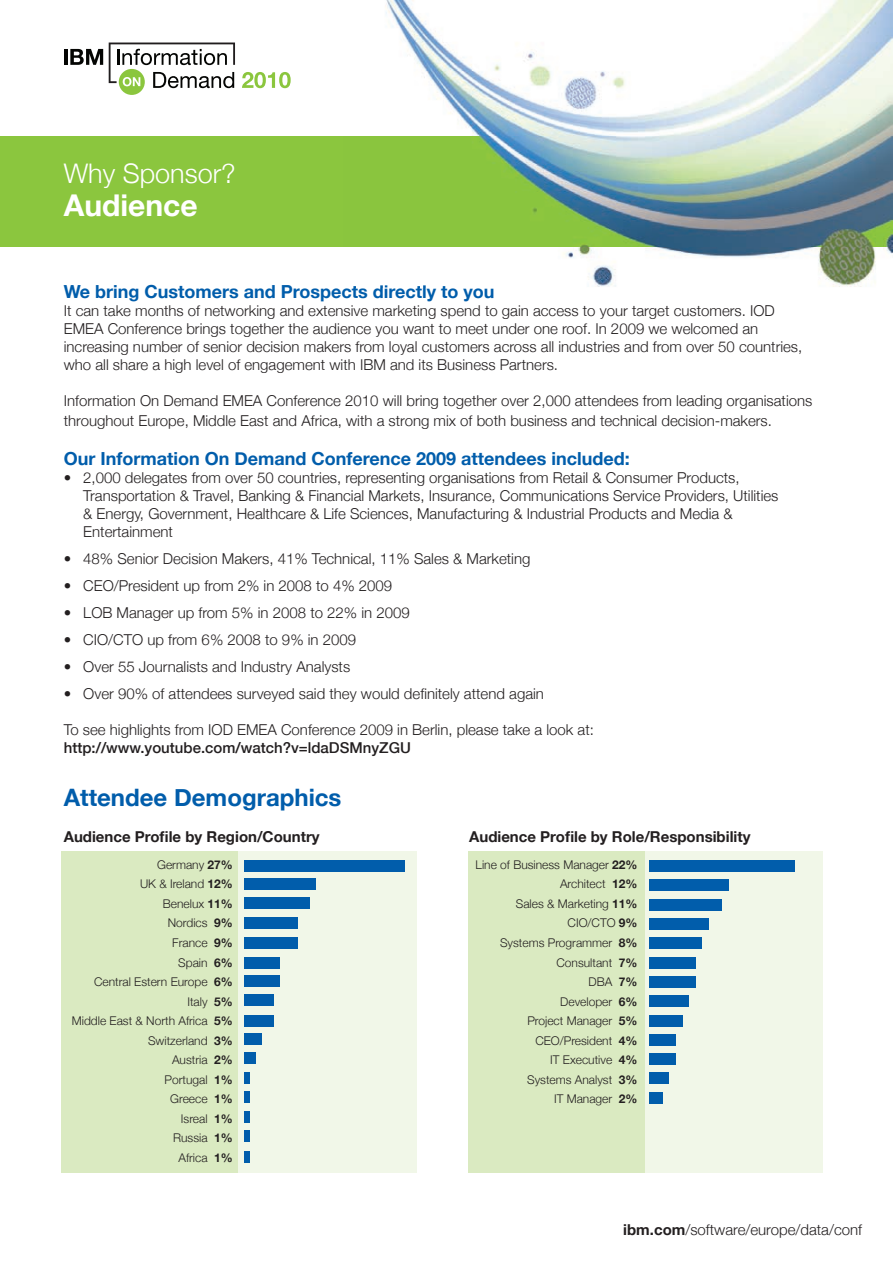
<style>
.page{position:relative;width:893px;height:1263px;background:#fff}
.page>*{position:absolute;margin:0;border:0;box-sizing:border-box;transform-origin:0 0}
.t1{font:700 30px "Helvetica Neue";color:#fff}
.t2{font:300 27px "Helvetica Neue";color:#fff}
.t3{font:700 24px "Helvetica Neue";color:#015dab}
.t4{font:700 18px "Helvetica Neue";color:#015dab}
.t5{font:300 15px/18px "Helvetica Neue";color:#231f20}
.t6{font:700 15px "Helvetica Neue";color:#231f20}
.t7{font:500 15px "Helvetica Neue";color:#231f20}
.t8{font:300 12px/19.5px "Helvetica Neue";color:#231f20;text-align:right}
.s1{font-weight:700}
</style>
<div class="page">
<div style="left:0;top:136px;width:893px;height:111px;background:#8bc63e"></div>
<div style="left:62px;top:851px;width:178px;height:321px;background:#daeac1"></div>
<div style="left:238px;top:851px;width:179px;height:321px;background:#f1f7e8"></div>
<div style="left:468px;top:851px;width:177px;height:321px;background:#daeac1"></div>
<div style="left:645px;top:851px;width:178px;height:321px;background:#f1f7e8"></div>
<hr style="left:64px;top:49px;width:3px;height:16px;background:#040503">
<svg style="left:70px;top:49px;width:33px;height:16px"></svg>
<svg style="left:242px;top:72px;width:49px;height:16px"></svg>
<div style="left:119px;top:69px;width:26px;height:26px;background:#8bc63e;border-radius:50%"></div>
<svg style="left:109px;top:43px;width:126px;height:45px"></svg>
<div style="left:244px;top:860px;width:161px;height:12px;background:#015dab"></div>
<div style="left:244px;top:879px;width:72px;height:11px;background:#015dab"></div>
<div style="left:244px;top:897px;width:66px;height:12px;background:#015dab"></div>
<div style="left:244px;top:917px;width:54px;height:11px;background:#015dab"></div>
<div style="left:244px;top:937px;width:54px;height:11px;background:#015dab"></div>
<div style="left:244px;top:957px;width:36px;height:11px;background:#015dab"></div>
<div style="left:244px;top:975px;width:36px;height:12px;background:#015dab"></div>
<div style="left:244px;top:995px;width:30px;height:11px;background:#015dab"></div>
<div style="left:244px;top:1015px;width:30px;height:11px;background:#015dab"></div>
<div style="left:244px;top:1033px;width:18px;height:12px;background:#015dab"></div>
<div style="left:244px;top:1052px;width:12px;height:12px;background:#015dab"></div>
<div style="left:244px;top:1072px;width:6px;height:12px;background:#015dab"></div>
<div style="left:244px;top:1091px;width:6px;height:12px;background:#015dab"></div>
<div style="left:244px;top:1111px;width:6px;height:11px;background:#015dab"></div>
<div style="left:244px;top:1130px;width:6px;height:12px;background:#015dab"></div>
<div style="left:244px;top:1151px;width:6px;height:11px;background:#015dab"></div>
<div style="left:649px;top:860px;width:145px;height:12px;background:#015dab"></div>
<div style="left:649px;top:880px;width:79px;height:11px;background:#015dab"></div>
<div style="left:649px;top:899px;width:73px;height:11px;background:#015dab"></div>
<div style="left:649px;top:918px;width:60px;height:12px;background:#015dab"></div>
<div style="left:649px;top:937px;width:53px;height:12px;background:#015dab"></div>
<div style="left:649px;top:957px;width:46px;height:11px;background:#015dab"></div>
<div style="left:649px;top:976px;width:46px;height:12px;background:#015dab"></div>
<div style="left:649px;top:995px;width:40px;height:12px;background:#015dab"></div>
<div style="left:649px;top:1015px;width:33px;height:11px;background:#015dab"></div>
<div style="left:649px;top:1034px;width:27px;height:12px;background:#015dab"></div>
<div style="left:649px;top:1053px;width:27px;height:12px;background:#015dab"></div>
<div style="left:649px;top:1073px;width:20px;height:11px;background:#015dab"></div>
<div style="left:649px;top:1092px;width:13px;height:11px;background:#015dab"></div>
<img style="left:385px;top:0;width:508px;height:287px">
<img style="left:353px;top:285px;width:140px;height:2px">
<img style="left:385px;top:136px;width:508px;height:111px">
<h2 class="t2" style="left:64px;top:157px;width:174px">Why Sponsor?</h2>
<h1 class="t1" style="left:64px;top:187px;width:135px">Audience</h1>
<p class="t4" style="left:64px;top:281px;width:432px">We bring Customers and Prospects directly to you</p>
<p class="t5" style="left:64px;top:302px;width:740px">It can take months of networking and extensive marketing spend to gain access to your target customers. IOD EMEA Conference brings together the audience you want to meet under one roof. In 2009 we welcomed an increasing number of senior decision makers from loyal customers across all industries and from over 50 countries, who all share a high level of engagement with IBM and its Business Partners.</p>
<p class="t5" style="left:64px;top:391px;width:750px;line-height:19.5px">Information On Demand EMEA Conference 2010 will bring together over 2,000 attendees from leading organisations throughout Europe, Middle East and Africa, with a strong mix of both business and technical decision-makers.</p>
<p class="t4" style="left:64px;top:447px;width:567px">Our Information On Demand Conference 2009 attendees included:</p>
<p class="t5" style="left:83px;top:468px;width:697px;text-indent:-20px">• 2,000 delegates from over 50 countries, representing organisations from Retail &amp; Consumer Products, Transportation &amp; Travel, Banking &amp; Financial Markets, Insurance, Communications Service Providers, Utilities &amp; Energy, Government, Healthcare &amp; Life Sciences, Manufacturing &amp; Industrial Products and Media &amp; Entertainment</p>
<p class="t5" style="left:64px;top:549px;width:468px">• 48% Senior Decision Makers, 41% Technical, 11% Sales &amp; Marketing</p>
<p class="t5" style="left:64px;top:576px;width:330px">• CEO/President up from 2% in 2008 to 4% 2009</p>
<p class="t5" style="left:64px;top:603px;width:348px">• LOB Manager up from 5% in 2008 to 22% in 2009</p>
<p class="t5" style="left:64px;top:630px;width:294px">• CIO/CTO up from 6% 2008 to 9% in 2009</p>
<p class="t5" style="left:64px;top:657px;width:288px">• Over 55 Journalists and Industry Analysts</p>
<p class="t5" style="left:64px;top:684px;width:482px">• Over 90% of attendees surveyed said they would definitely attend again</p>
<p class="t5" style="left:64px;top:720px;width:532px">To see highlights from IOD EMEA Conference 2009 in Berlin, please take a look at:</p>
<p class="t7" style="left:64px;top:738px;width:349px">http://www.youtube.com/watch?v=ldaDSMnyZGU</p>
<h3 class="t3" style="left:64px;top:783px;width:279px">Attendee Demographics</h3>
<p class="t6" style="left:64px;top:827px;width:257px">Audience Profile by Region/Country</p>
<p class="t8" style="left:72px;top:855px;width:163px">Germany <span class="s1">27%<br></span>UK &amp; Ireland <span class="s1">12%<br></span>Benelux <span class="s1">11%<br></span>Nordics <span class="s1">9%<br></span>France <span class="s1">9%<br></span>Spain <span class="s1">6%<br></span>Central Estern Europe <span class="s1">6%<br></span>Italy <span class="s1">5%<br></span>Middle East &amp; North Africa <span class="s1">5%<br></span>Switzerland <span class="s1">3%<br></span>Austria <span class="s1">2%<br></span>Portugal <span class="s1">1%<br></span>Greece <span class="s1">1%<br></span>Isreal <span class="s1">1%<br></span>Russia <span class="s1">1%<br></span>Africa <span class="s1">1%</span></p>
<p class="t8" style="left:476px;top:855px;width:164px">Line of Business Manager <span class="s1">22%<br></span>Architect <span class="s1">12%<br></span>Sales &amp; Marketing <span class="s1">11%<br></span>CIO/CTO <span class="s1">9%<br></span>Systems Programmer <span class="s1">8%<br></span>Consultant <span class="s1">7%<br></span>DBA <span class="s1">7%<br></span>Developer <span class="s1">6%<br></span>Project Manager <span class="s1">5%<br></span>CEO/President <span class="s1">4%<br></span>IT Executive <span class="s1">4%<br></span>Systems Analyst <span class="s1">3%<br></span>IT Manager <span class="s1">2%</span></p>
<p class="t6" style="left:469px;top:827px;width:283px">Audience Profile by Role/Responsibility</p>
<p class="t5" style="left:623px;top:1220px;width:240px"><span class="s1">ibm.com</span>/software/europe/data/conf</p>
</div>
